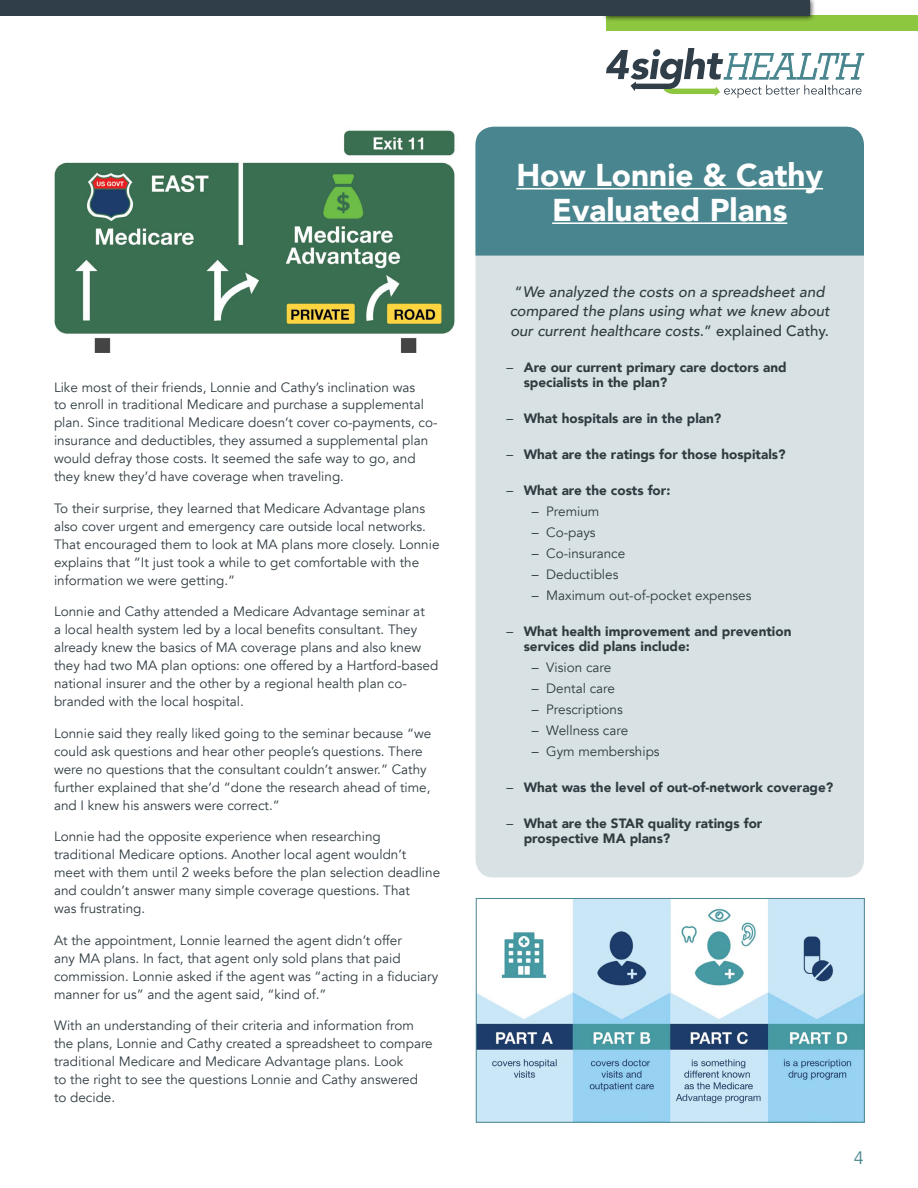
<style>
.page{position:relative;width:918px;height:1188px;background:#fff}
.page>*{position:absolute;margin:0;border:0;box-sizing:border-box;transform-origin:0 0}
.t1{font:900 31.5px/34.5px "Avenir";color:#fff;text-align:center}
.t2{font:18px "Avenir";color:#49858e}
.t3{font:italic 500 15px/19.5px "Avenir";color:#303c42;text-align:center}
.t4{font:13.5px/18px "Avenir";color:#303c42}
.t5{font:900 13.5px/15px "Avenir";color:#303c42}
.s1{font-style:normal}
.s2{font-family:"Ping Fang TC";font-weight:400}
.s3{font-family:"Ping Fang TC"}
</style>
<div class="page">
<div style="left:476px;top:127px;width:388px;height:751px;background:#d8e1e3;border-radius:18px"></div>
<div style="left:476px;top:127px;width:388px;height:129px;background:#49858e"></div>
<svg style="left:606px;top:48px;width:258px;height:50px"></svg>
<div style="left:606px;top:16px;width:312px;height:15px;background:#8dc63f"></div>
<div style="left:602px;top:0;width:214px;height:22px;background:#000;opacity:.75"></div>
<div style="left:0;top:0;width:810px;height:16px;background:#303e49"></div>
<hr style="left:516px;top:188px;width:307px;height:2px;background:#fff">
<hr style="left:552px;top:222px;width:235px;height:2px;background:#fff">
<img style="left:54px;top:130px;width:401px;height:222px">
<img style="left:478px;top:900px;width:385px;height:220px">
<div style="left:476px;top:898px;width:389px;height:224px;border:1px solid #49858e"></div>
<p class="t4" style="left:54px;top:378px;width:385px">Like most of their friends, Lonnie and Cathy’s inclination was<br>to enroll in traditional Medicare and purchase a supplemental plan. Since traditional Medicare doesn’t cover co-payments, co&shy;insurance and deductibles, they assumed a supplemental plan would defray those costs. It seemed the safe way to go, and they knew they’d have coverage when traveling.</p>
<p class="t4" style="left:54px;top:500px;width:387px">To their surprise, they learned that Medicare Advantage plans also cover urgent and emergency care outside local networks.<br>That encouraged them to look at MA plans more closely. Lonnie explains that “It just took a while to get comfortable with the information we were getting.”</p>
<p class="t4" style="left:54px;top:603px;width:386px">Lonnie and Cathy attended a Medicare Advantage seminar at<br>a local health system led by a local benefits consultant. They already knew the basics of MA coverage plans and also knew they had two MA plan options: one offered by a Hartford-based national insurer and the other by a regional health plan co&shy;branded with the local hospital.</p>
<p class="t4" style="left:54px;top:725px;width:379px">Lonnie said they really liked going to the seminar because “we could ask questions and hear other people’s questions. There were no questions that the consultant couldn’t answer.” Cathy further explained that she’d “done the research ahead of time, and I knew his answers were correct.”</p>
<p class="t4" style="left:54px;top:828px;width:388px">Lonnie had the opposite experience when researching traditional Medicare options. Another local agent wouldn’t meet with them until 2 weeks before the plan selection deadline and couldn’t answer many simple coverage questions. That<br>was frustrating.</p>
<p class="t4" style="left:54px;top:931px;width:386px">At the appointment, Lonnie learned the agent didn’t offer<br>any MA plans. In fact, that agent only sold plans that paid commission. Lonnie asked if the agent was “acting in a fiduciary manner for us” and the agent said, “kind of.”</p>
<p class="t4" style="left:54px;top:1017px;width:380px">With an understanding of their criteria and information from the plans, Lonnie and Cathy created a spreadsheet to compare traditional Medicare and Medicare Advantage plans. Look<br>to the right to see the questions Lonnie and Cathy answered to decide.</p>
<h1 class="t1" style="left:516px;top:157px;width:308px">How Lonnie &amp; Cathy<br>Evaluated Plans</h1>
<p class="t3" style="left:510px;top:282px;width:322px"><span class="s1">“</span>We analyzed the costs on a spreadsheet and compared the plans using what we knew about our current healthcare costs.<span class="s1">” explained Cathy.</span></p>
<p class="t5" style="left:524px;top:359px;width:264px;text-indent:-18px"><span class="s2">-</span> Are our current primary care doctors and specialists in the plan?</p>
<p class="t5" style="left:506px;top:410px;width:217px"><span class="s2">-</span> What hospitals are in the plan?</p>
<p class="t5" style="left:506px;top:446px;width:281px"><span class="s2">-</span> What are the ratings for those hospitals?</p>
<p class="t5" style="left:506px;top:482px;width:166px"><span class="s2">-</span> What are the costs for:</p>
<p class="t4" style="left:531px;top:502px;width:70px"><span class="s3">-</span> Premium</p>
<p class="t4" style="left:531px;top:523px;width:66px"><span class="s3">-</span> Co-pays</p>
<p class="t4" style="left:531px;top:544px;width:96px"><span class="s3">-</span> Co-insurance</p>
<p class="t4" style="left:531px;top:565px;width:89px"><span class="s3">-</span> Deductibles</p>
<p class="t4" style="left:531px;top:586px;width:222px"><span class="s3">-</span> Maximum out-of-pocket expenses</p>
<p class="t5" style="left:524px;top:623px;width:269px;text-indent:-18px"><span class="s2">-</span> What health improvement and prevention services did plans include:</p>
<p class="t4" style="left:531px;top:658px;width:82px"><span class="s3">-</span> Vision care</p>
<p class="t4" style="left:531px;top:679px;width:85px"><span class="s3">-</span> Dental care</p>
<p class="t4" style="left:531px;top:700px;width:93px"><span class="s3">-</span> Prescriptions</p>
<p class="t4" style="left:531px;top:721px;width:99px"><span class="s3">-</span> Wellness care</p>
<p class="t4" style="left:531px;top:742px;width:130px"><span class="s3">-</span> Gym memberships</p>
<p class="t5" style="left:506px;top:779px;width:329px"><span class="s2">-</span> What was the level of out-of-network coverage?</p>
<p class="t5" style="left:524px;top:815px;width:240px;text-indent:-18px"><span class="s2">-</span> What are the STAR quality ratings for prospective MA plans?</p>
<h2 class="t2" style="left:854px;top:1147px;width:12px">4</h2>
</div>
